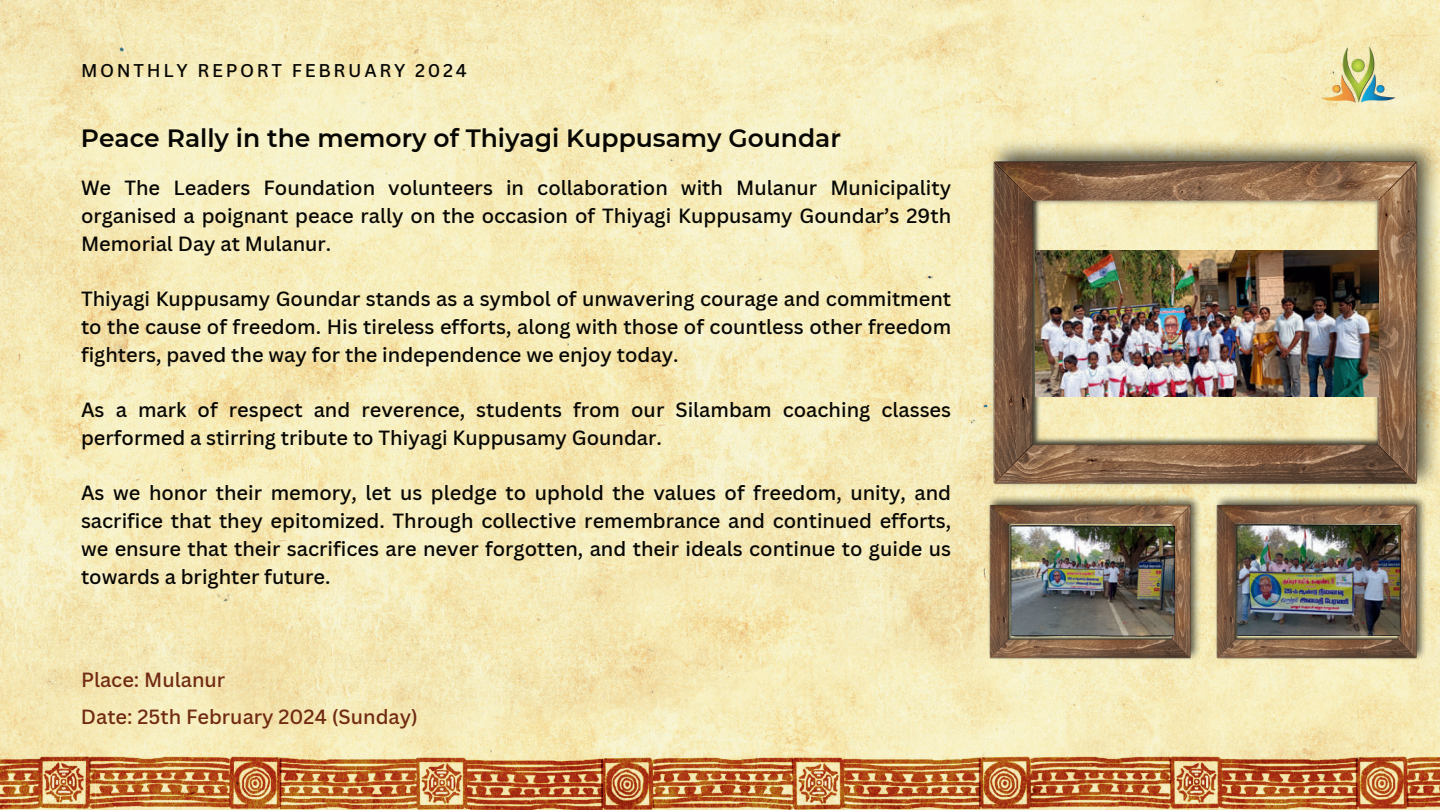
<style>
.page{position:relative;width:1440px;height:810px;background:#fff}
.page>*{position:absolute;margin:0;border:0;box-sizing:border-box;transform-origin:0 0}
.t1{font:600 25px "Montserrat";color:#080704}
.t2{font:500 20px/27.8px "Canva Sans";color:#080704;text-align:justify}
.t3{font:500 20px/37.2px "Canva Sans";color:#712b13}
.t4{font:500 18px "Canva Sans";letter-spacing:.15em;color:#080704}
</style>
<div class="page">
<img style="left:0;top:0;width:1440px;height:810px">
<img style="left:1312px;top:35px;width:94px;height:74px">
<img style="left:986px;top:139px;width:454px;height:353px">
<img style="left:987px;top:495px;width:214px;height:166px">
<img style="left:1213px;top:495px;width:215px;height:166px">
<img style="left:1010px;top:525px;width:165px;height:111px">
<img style="left:1236px;top:525px;width:164px;height:111px">
<img style="left:1035px;top:250px;width:343px;height:147px">
<p class="t4" style="left:81px;top:60px;width:387px">MONTHLY REPORT FEBRUARY 2024</p>
<p class="t1" style="left:81px;top:120px;width:762px">Peace Rally in the memory of Thiyagi Kuppusamy Goundar</p>
<p class="t2" style="left:81px;top:174px;width:872px">We The Leaders Foundation volunteers in collaboration with Mulanur Municipality organised a poignant peace rally on the occasion of Thiyagi Kuppusamy Goundar’s 29th Memorial Day at Mulanur.</p>
<p class="t2" style="left:81px;top:285px;width:872px">Thiyagi Kuppusamy Goundar stands as a symbol of unwavering courage and commitment to the cause of freedom. His tireless efforts, along with those of countless other freedom fighters, paved the way for the independence we enjoy today.</p>
<p class="t2" style="left:81px;top:396px;width:872px">As a mark of respect and reverence, students from our Silambam coaching classes performed a stirring tribute to Thiyagi Kuppusamy Goundar.</p>
<p class="t2" style="left:81px;top:479px;width:872px">As we honor their memory, let us pledge to uphold the values of freedom, unity, and sacrifice that they epitomized. Through collective remembrance and continued efforts, we ensure that their sacrifices are never forgotten, and their ideals continue to guide us towards a brighter future.</p>
<p class="t3" style="left:81px;top:661px;width:339px">Place: Mulanur<br>Date: 25th February 2024 (Sunday)</p>
</div>
